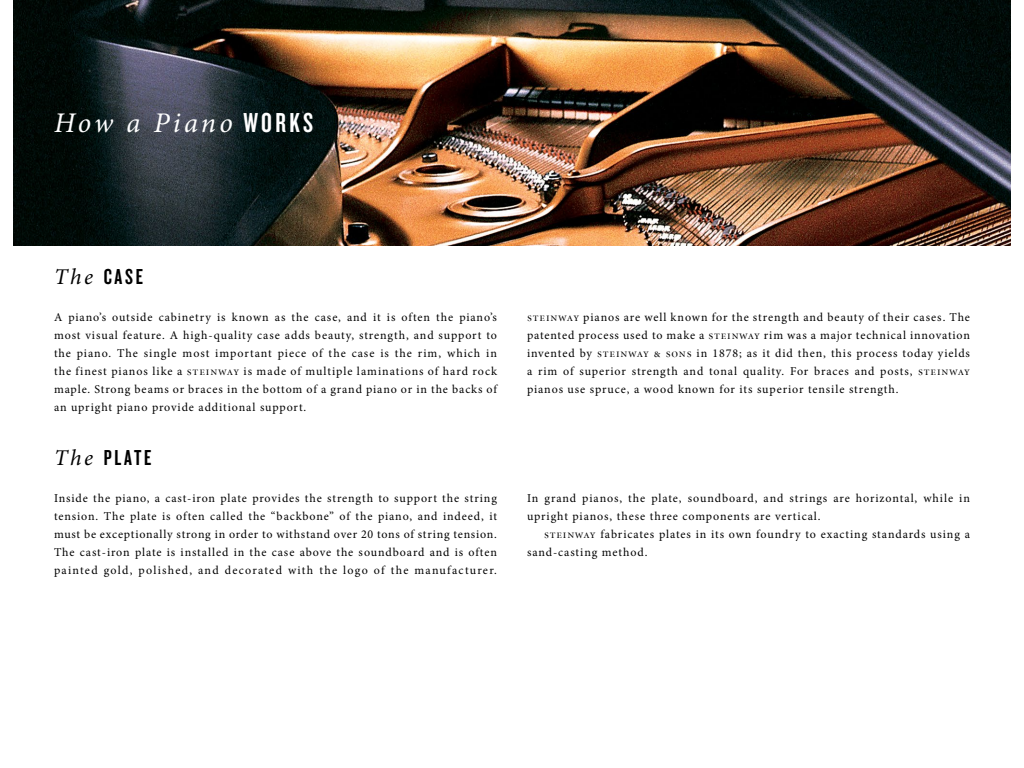
<style>
.page{position:relative;width:1024px;height:768px;background:#fff}
.page>*{position:absolute;margin:0;border:0;box-sizing:border-box;transform-origin:0 0}
.t1{font:italic 28.5px "Minion Pro";letter-spacing:.11em;color:#fff}
.t2{font:22.5px "Knockout 48 Featherweight";letter-spacing:.12em;color:#000}
.t3{font:12px/18px "Minion Pro";letter-spacing:.075em;color:#000;text-align:justify}
.s1{font-family:"Knockout 48 Featherweight";font-style:normal}
.s2{font-family:"Minion Pro";font-style:italic}
.s3{font-family:"Minion Display Regular SC"}
</style>
<div class="page">
<img style="left:13px;top:0;width:998px;height:246px">
<p class="t1" style="left:54px;top:106px;width:261px">How a Piano <span class="s1">WORKS</span></p>
<p class="t2" style="left:54px;top:263px;width:90px"><span class="s2">The</span> CASE</p>
<p class="t3" style="left:54px;top:308px;width:445px">A piano’s outside cabinetry is known as the case, and it is often the piano’s most visual feature. A high-quality case adds beauty, strength, and support to the piano. The single most important piece of the case is the rim, which in the finest pianos like a <span class="s3">steinway</span> is made of multiple laminations of hard rock maple. Strong beams or braces in the bottom of a grand piano or in the backs of an upright piano provide additional support.</p>
<p class="t3" style="left:527px;top:308px;width:445px"><span class="s3">steinway</span> pianos are well known for the strength and beauty of their cases. The patented process used to make a <span class="s3">steinway</span> rim was a major technical innovation invented by <span class="s3">steinway &amp; sons</span> in 1878; as it did then, this process today yields a rim of superior strength and tonal quality. For braces and posts, <span class="s3">steinway </span>pianos use spruce, a wood known for its superior tensile strength.</p>
<p class="t2" style="left:54px;top:444px;width:99px"><span class="s2">The</span> PLATE</p>
<p class="t3" style="left:54px;top:489px;width:445px">Inside the piano, a cast-iron plate provides the strength to support the string tension. The plate is often called the “backbone” of the piano, and indeed, it must be exceptionally strong in order to withstand over 20 tons of string tension.<br>The cast-iron plate is installed in the case above the soundboard and is often painted gold, polished, and decorated with the logo of the manufacturer.</p>
<p class="t3" style="left:527px;top:489px;width:444px">In grand pianos, the plate, soundboard, and strings are horizontal, while in upright pianos, these three components are vertical.</p>
<p class="t3" style="left:527px;top:525px;width:445px;text-indent:17px"><span class="s3">steinway</span> fabricates plates in its own foundry to exacting standards using a sand-casting method.</p>
</div>
